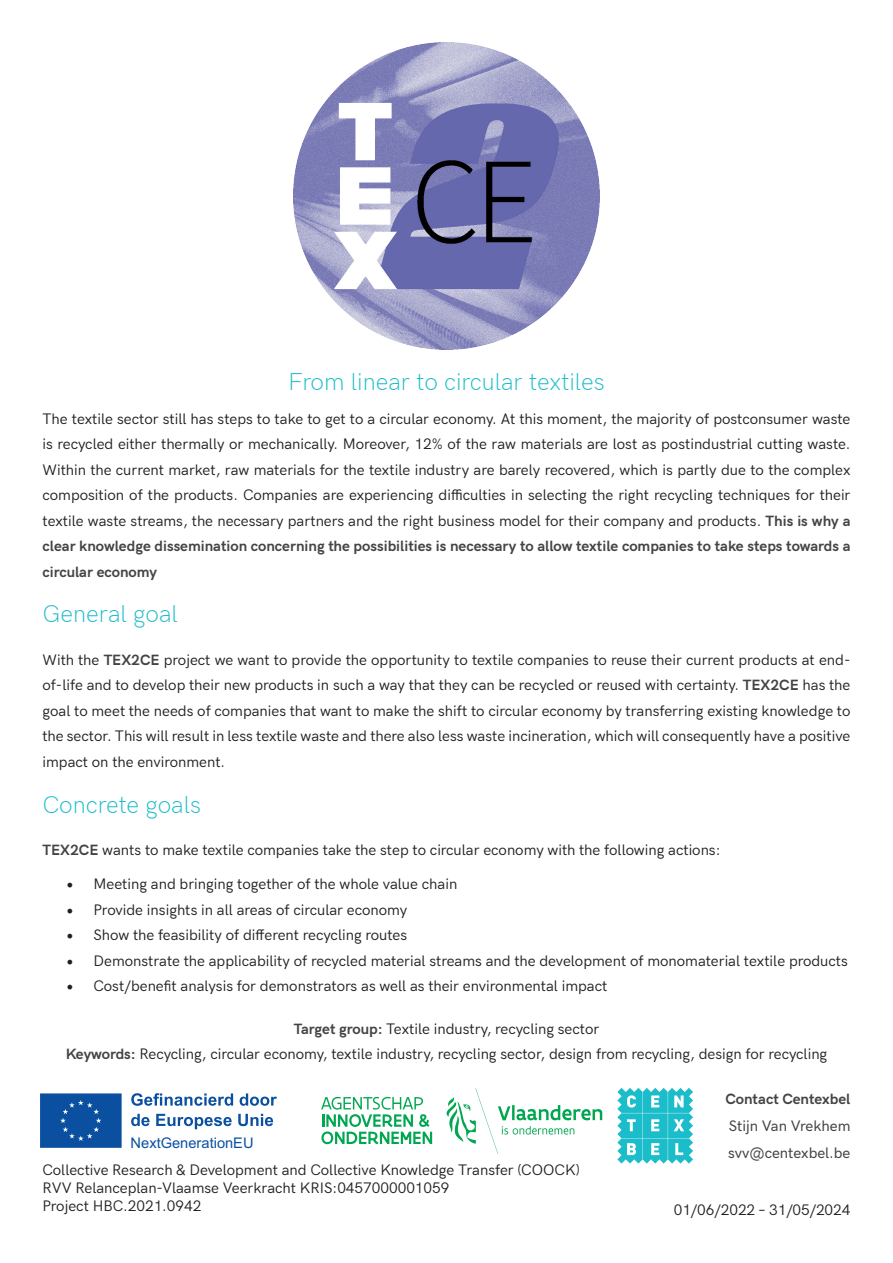
<style>
.page{position:relative;width:893px;height:1263px;background:#fff}
.page>*{position:absolute;margin:0;border:0;box-sizing:border-box;transform-origin:0 0}
.t1{font:300 24px "HK Grotesk Pro";color:#1abccb}
.t2{font:15px/25.5px "HK Grotesk Pro";color:#231f20;text-align:justify}
.t3{font:500 15px/27px "HK Grotesk Pro";color:#444}
.t4{font:700 15px "HK Grotesk Pro";color:#444}
.t5{font:14.7px "Arial";color:#0b50a0}
.s1{font-weight:700;color:#444}
.s2{font-family:"Minion Pro";font-size:18px}
</style>
<div class="page">
<img style="left:293px;top:43px;width:307px;height:306px">
<svg style="left:617px;top:1088px;width:76px;height:75px;background:#4fcbd6"></svg>
<svg style="left:40px;top:1093px;width:82px;height:55px;background:#1557a3"></svg>
<svg style="left:131px;top:1093px;width:102px;height:13px"></svg>
<svg style="left:240px;top:1093px;width:37px;height:13px"></svg>
<svg style="left:131px;top:1114px;width:19px;height:12px"></svg>
<svg style="left:156px;top:1114px;width:76px;height:15px"></svg>
<svg style="left:238px;top:1114px;width:35px;height:12px"></svg>
<svg style="left:446px;top:1088px;width:156px;height:66px"></svg>
<svg style="left:321px;top:1097px;width:111px;height:47px"></svg>
<p class="t1" style="left:288px;top:363px;width:318px">From linear to circular textiles</p>
<p class="t2" style="left:43px;top:406px;width:809px">The textile sector still has steps to take to get to a circular economy. At this moment, the majority of postconsumer waste is recycled either thermally or mechanically. Moreover, 12% of the raw materials are lost as postindustrial cutting waste.<br>Within the current market, raw materials for the textile industry are barely recovered, which is partly due to the complex composition of the products. Companies are experiencing difficulties in selecting the right recycling techniques for their textile waste streams, the necessary partners and the right business model for their company and products. <span class="s1">This is why a clear knowledge dissemination concerning the possibilities is necessary to allow textile companies to take steps towards a circular economy</span></p>
<p class="t1" style="left:43px;top:596px;width:137px">General goal</p>
<p class="t2" style="left:43px;top:647px;width:809px">With the <span class="s1">TEX2CE</span> project we want to provide the opportunity to textile companies to reuse their current products at end&shy;of-life and to develop their new products in such a way that they can be recycled or reused with certainty. <span class="s1">TEX2CE</span> has the goal to meet the needs of companies that want to make the shift to circular economy by transferring existing knowledge to the sector. This will result in less textile waste and there also less waste incineration, which will consequently have a positive impact on the environment.</p>
<p class="t1" style="left:43px;top:786px;width:160px">Concrete goals</p>
<p class="t2" style="left:43px;top:838px;width:679px"><span class="s1">TEX2CE</span> wants to make textile companies take the step to circular economy with the following actions:</p>
<p class="t2" style="left:67px;top:872px;width:392px"><span class="s2">•</span> Meeting and bringing together of the whole value chain</p>
<p class="t2" style="left:67px;top:897px;width:342px"><span class="s2">•</span> Provide insights in all areas of circular economy</p>
<p class="t2" style="left:67px;top:923px;width:342px"><span class="s2">•</span> Show the feasibility of different recycling routes</p>
<p class="t2" style="left:67px;top:948px;width:783px"><span class="s2">•</span> Demonstrate the applicability of recycled material streams and the development of monomaterial textile products</p>
<p class="t2" style="left:67px;top:974px;width:542px"><span class="s2">•</span> Cost/benefit analysis for demonstrators as well as their environmental impact</p>
<p class="t2" style="left:294px;top:1016px;width:307px"><span class="s1">Target group:</span> Textile industry, recycling sector</p>
<p class="t2" style="left:66px;top:1042px;width:763px"><span class="s1">Keywords:</span> Recycling, circular economy, textile industry, recycling sector, design from recycling, design for recycling</p>
<p class="t5" style="left:131px;top:1132px;width:125px">NextGenerationEU</p>
<p class="t2" style="left:43px;top:1157px;width:539px">Collective Research &amp; Development and Collective Knowledge Transfer (COOCK)</p>
<p class="t2" style="left:43px;top:1175px;width:408px">RVV Relanceplan-Vlaamse Veerkracht KRIS:0457000001059</p>
<p class="t2" style="left:43px;top:1193px;width:160px">Project HBC.2021.0942</p>
<p class="t4" style="left:726px;top:1087px;width:126px">Contact Centexbel</p>
<p class="t3" style="left:728px;top:1113px;width:124px">Stijn Van Vrekhem svv@centexbel.be</p>
<p class="t2" style="left:674px;top:1197px;width:178px">01/06/2022 – 31/05/2024</p>
</div>
